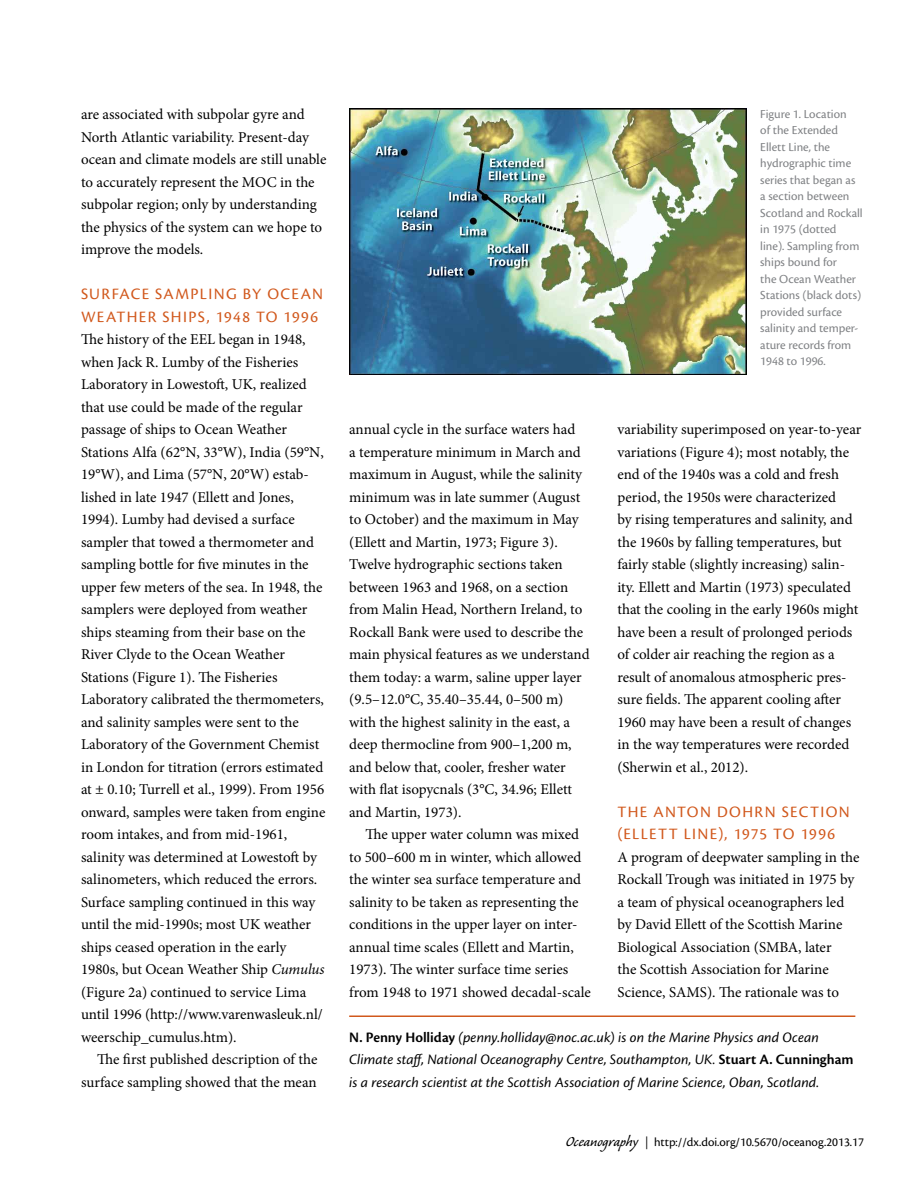
<style>
.page{position:relative;width:918px;height:1188px;background:#fff}
.page>*{position:absolute;margin:0;border:0;box-sizing:border-box;transform-origin:0 0}
.t1{font:16.5px/22.5px "Cronos Pro";letter-spacing:.08em;color:#d1581c}
.t2{font:16.5px "Cronos Pro";letter-spacing:.055em;color:#d1581c}
.t3{font:15px/22.5px "Minion Pro";color:#000}
.t4{font:italic 15px/22.5px "Cronos Pro";letter-spacing:.005em;color:#000}
.t5{font:12.75px/16.5px "Cronos Pro";color:#808285}
.t6{font:12.75px "Cronos Pro";color:#000}
.s1{font-style:italic}
.s2{font-weight:600;font-style:normal}
.s3{font-family:"Caliban";font-size:18px}
.s4{font-family:"Minion Pro"}
</style>
<div class="page">
<img style="left:349px;top:108px;width:398px;height:267px">
<hr style="left:349px;top:1016px;width:506px;height:1px;background:#d1581c">
<p class="t3" style="left:81px;top:103px;width:247px">are associated with subpolar gyre and North Atlantic variability. Present-day ocean and climate models are still unable to accurately represent the MOC in the subpolar region; only by understanding the physics of the system can we hope to improve the models.</p>
<p class="t1" style="left:81px;top:283px;width:241px">Surface Samplin g by Ocean<br>Weather</p>
<p class="t1" style="left:163px;top:306px;width:10px">Ship</p>
<p class="t1" style="left:198px;top:306px;width:122px">s, 1948 to 1996</p>
<p class="t3" style="left:81px;top:328px;width:246px">The history of the EEL began in 1948, when Jack R. Lumby of the Fisheries Laboratory in Lowestoft, UK, realized that use could be made of the regular passage of ships to Ocean Weather Stations Alfa (62°N, 33°W), India (59°N, 19°W), and Lima (57°N, 20°W) estab&shy;lished in late 1947 (Ellett and Jones, 1994). Lumby had devised a surface sampler that towed a thermometer and sampling bottle for five minutes in the upper few meters of the sea. In 1948, the samplers were deployed from weather ships steaming from their base on the River Clyde to the Ocean Weather Stations (Figure 1). The Fisheries Laboratory calibrated the thermometers, and salinity samples were sent to the Laboratory of the Government Chemist in London for titration (errors estimated at ± 0.10; Turrell et al., 1999). From 1956 onward, samples were taken from engine room intakes, and from mid-1961, salinity was determined at Lowestoft by salinometers, which reduced the errors.<br>Surface sampling continued in this way until the mid-1990s; most UK weather ships ceased operation in the early 1980s, but Ocean Weather Ship <span class="s1">Cumulus </span>(Figure 2a) continued to service Lima until 1996 (http://www.varenwasleuk.nl/ weerschip_cumulus.htm).</p>
<p class="t3" style="left:81px;top:1048px;width:238px;text-align:right">The first published description of the surface sampling showed that the mean</p>
<p class="t5" style="left:760px;top:106px;width:104px">Figure 1. Location<br>of the Extended<br>Ellett Line, the hydrographic time series that began as a section between<br>Scotland and Rockall in 1975 (dotted line). Sampling from ships bound for<br>the Ocean Weather<br>Stations (black dots) provided surface salinity and temper&shy;ature records from<br>1948 to 1996.</p>
<p class="t3" style="left:349px;top:418px;width:242px">annual cycle in the surface waters had<br>a temperature minimum in March and maximum in August, while the salinity minimum was in late summer (August to October) and the maximum in May (Ellett and Martin, 1973; Figure 3).<br>Twelve hydrographic sections taken between 1963 and 1968, on a section from Malin Head, Northern Ireland, to Rockall Bank were used to describe the main physical features as we understand them today: a warm, saline upper layer (9.5–12.0°C, 35.40–35.44, 0–500 m) with the highest salinity in the east, a deep thermocline from 900–1,200 m, and below that, cooler, fresher water with flat isopycnals (3°C, 34.96; Ellett and Martin, 1973).</p>
<p class="t3" style="left:349px;top:823px;width:243px;text-indent:16px">The upper water column was mixed to 500–600 m in winter, which allowed the winter sea surface temperature and salinity to be taken as representing the conditions in the upper layer on inter&shy;annual time scales (Ellett and Martin, 1973). The winter surface time series from 1948 to 1971 showed decadal-scale</p>
<p class="t3" style="left:617px;top:418px;width:245px">variability superimposed on year-to-year variations (Figure 4); most notably, the end of the 1940s was a cold and fresh period, the 1950s were characterized<br>by rising temperatures and salinity, and the 1960s by falling temperatures, but fairly stable (slightly increasing) salin&shy;ity. Ellett and Martin (1973) speculated that the cooling in the early 1960s might have been a result of prolonged periods of colder air reaching the region as a result of anomalous atmospheric pres&shy;sure fields. The apparent cooling after 1960 may have been a result of changes in the way temperatures were recorded (Sherwin et al., 2012).</p>
<p class="t1" style="left:617px;top:801px;width:11px">The</p>
<p class="t1" style="left:653px;top:801px;width:88px">Anton Dohrn</p>
<p class="t1" style="left:782px;top:801px;width:49px">Section</p>
<p class="t1" style="left:617px;top:823px;width:76px">(Ellett Line</p>
<p class="t2" style="left:718px;top:825px;width:119px">), 1975 to 1996</p>
<p class="t3" style="left:617px;top:846px;width:244px">A program of deepwater sampling in the Rockall Trough was initiated in 1975 by a team of physical oceanographers led by David Ellett of the Scottish Marine Biological Association (SMBA, later<br>the Scottish Association for Marine Science, SAMS). The rationale was to</p>
<p class="t4" style="left:349px;top:1026px;width:506px"><span class="s2">N. Penny Holliday</span> (penny.holliday@noc.ac.uk) is on the Marine Physics and Ocean<br>Climate staff, National Oceanography Centre, Southampton, UK. <span class="s2">Stuart A. Cunningham </span>is a research scientist at the Scottish Association of Marine Science, Oban, Scotland.</p>
<p class="t6" style="left:566px;top:1135px;width:300px"><span class="s3">Oceanography</span> <span class="s4">|</span> http://dx.doi.org/10.5670/oceanog.2013.17</p>
</div>
